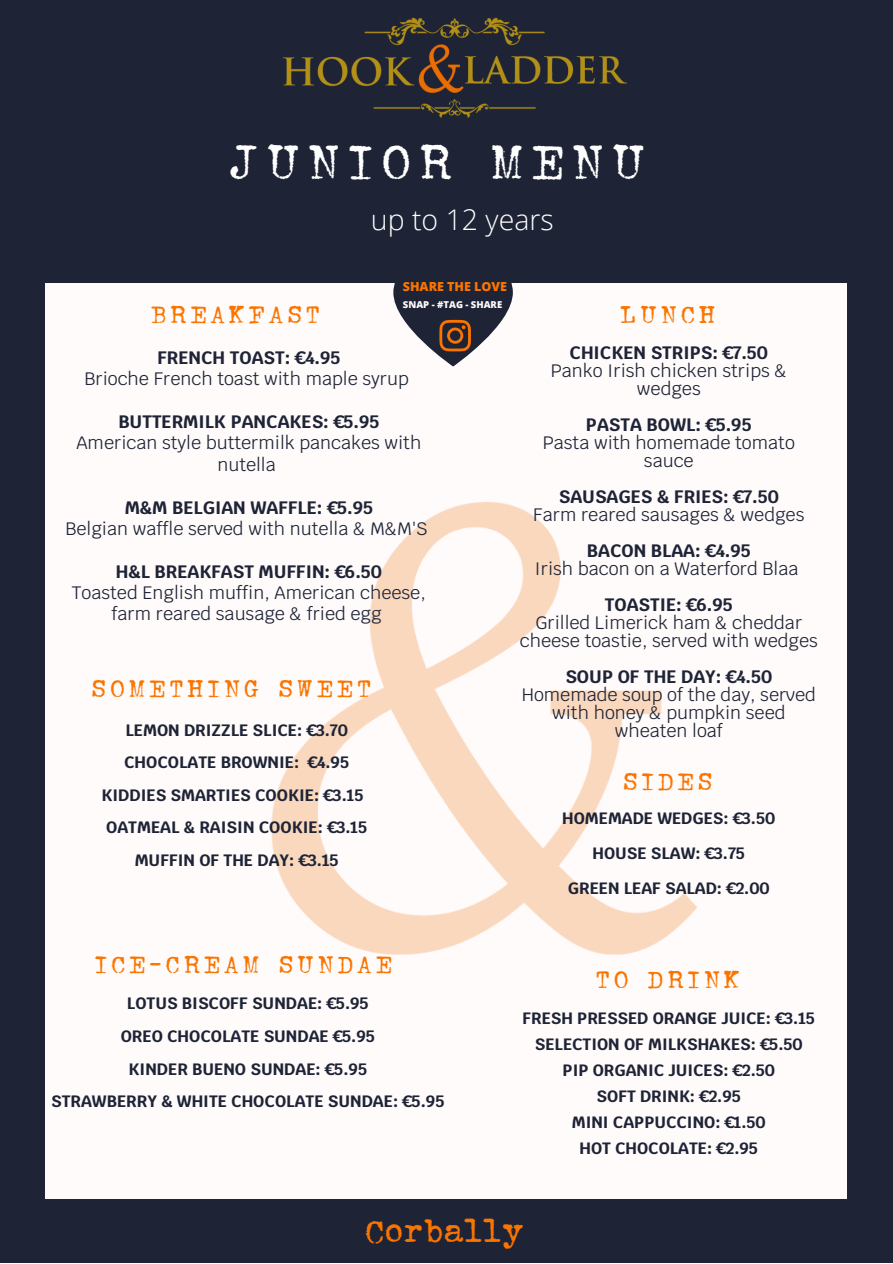
<style>
.page{position:relative;width:893px;height:1264px;background:#fff}
.page>*{position:absolute;margin:0;border:0;box-sizing:border-box;transform-origin:0 0}
.t1{font:48.45px "HERMES1943";letter-spacing:.15em;color:#fff}
.t2{font:33px "HERMES1943";color:#fa7400}
.t3{font:300 28.5px "Open Sans";color:#fff}
.t4{font:24.15px "HERMES1943";letter-spacing:.15em;color:#fa7400}
.t5{font:18px/18px "Krub";color:#1e2436;text-align:center}
.t6{font:700 18px "Krub";color:#1e2436}
.t7{font:700 16.5px/32.5px "Krub";color:#1e2436;text-align:center}
.t8{font:700 16.35px/25.8px "Krub";color:#1e2436;text-align:center}
.t9{font:800 12.45px "Open Sans";color:#fa7400}
.t10{font:800 9.45px "Open Sans";color:#fffbfb}
</style>
<div class="page">
<div style="left:0;top:0;width:892px;height:1262px;background:#1e2436"></div>
<div style="left:45px;top:283px;width:802px;height:915px;background:#fffbfb"></div>
<img style="left:271px;top:502px;width:427px;height:453px">
<img style="left:283px;top:17px;width:343px;height:100px">
<svg style="left:393px;top:283px;width:120px;height:83px"></svg>
<h1 class="t1" style="left:231px;top:133px;width:419px">JUNIOR MENU</h1>
<h3 class="t4" style="left:152px;top:300px;width:170px">BREAKFAST</h3>
<h3 class="t3" style="left:371px;top:199px;width:184px">up to 12 years</h3>
<p class="t9" style="left:403px;top:278px;width:106px">SHARE THE LOVE</p>
<p class="t10" style="left:403px;top:298px;width:101px">SNAP - #TAG - SHARE</p>
<h3 class="t4" style="left:621px;top:300px;width:96px">LUNCH</h3>
<p class="t6" style="left:157px;top:346px;width:184px">FRENCH TOAST: €4.95</p>
<p class="t5" style="left:84px;top:370px;width:326px">Brioche French toast with maple syrup</p>
<p class="t6" style="left:118px;top:410px;width:262px">BUTTERMILK PANCAKES: €5.95</p>
<p class="t5" style="left:76px;top:432px;width:346px;line-height:21.3px">American style buttermilk pancakes with nutella</p>
<p class="t6" style="left:125px;top:495px;width:250px">M&amp;M BELGIAN WAFFLE: €5.95</p>
<p class="t5" style="left:65px;top:519px;width:364px">Belgian waffle served with nutella &amp; M&amp;M'S</p>
<p class="t6" style="left:116px;top:559px;width:268px">H&amp;L BREAKFAST MUFFIN: €6.50</p>
<p class="t5" style="left:72px;top:582px;width:355px;line-height:21.3px">Toasted English muffin, American cheese, farm reared sausage &amp; fried egg</p>
<h3 class="t4" style="left:93px;top:674px;width:281px">SOMETHING SWEET</h3>
<p class="t7" style="left:101px;top:713px;width:267px">LEMON DRIZZLE SLICE: €3.70<br>CHOCOLATE BROWNIE: €4.95<br>KIDDIES SMARTIES COOKIE: €3.15<br>OATMEAL &amp; RAISIN COOKIE: €3.15<br>MUFFIN OF THE DAY: €3.15</p>
<h3 class="t4" style="left:96px;top:950px;width:299px">ICE-CREAM SUNDAE</h3>
<p class="t7" style="left:51px;top:987px;width:395px">LOTUS BISCOFF SUNDAE: €5.95<br>OREO CHOCOLATE SUNDAE €5.95<br>KINDER BUENO SUNDAE: €5.95<br>STRAWBERRY &amp; WHITE CHOCOLATE SUNDAE: €5.95</p>
<p class="t6" style="left:569px;top:341px;width:200px">CHICKEN STRIPS: €7.50</p>
<p class="t5" style="left:550px;top:361px;width:237px">Panko Irish chicken strips &amp; wedges</p>
<p class="t6" style="left:586px;top:412px;width:167px">PASTA BOWL: €5.95</p>
<p class="t5" style="left:542px;top:433px;width:253px">Pasta with homemade tomato sauce</p>
<p class="t6" style="left:558px;top:484px;width:221px">SAUSAGES &amp; FRIES: €7.50</p>
<p class="t5" style="left:533px;top:505px;width:273px">Farm reared sausages &amp; wedges</p>
<p class="t6" style="left:587px;top:538px;width:165px">BACON BLAA: €4.95</p>
<p class="t5" style="left:534px;top:559px;width:265px">Irish bacon on a Waterford Blaa</p>
<p class="t6" style="left:605px;top:592px;width:129px">TOASTIE: €6.95</p>
<p class="t5" style="left:520px;top:613px;width:299px">Grilled Limerick ham &amp; cheddar cheese toastie, served with wedges</p>
<p class="t6" style="left:565px;top:664px;width:208px">SOUP OF THE DAY: €4.50</p>
<p class="t5" style="left:521px;top:685px;width:295px">Homemade soup of the day, served with honey &amp; pumpkin seed wheaten loaf</p>
<h3 class="t4" style="left:624px;top:766px;width:91px">SIDES</h3>
<p class="t8" style="left:562px;top:800px;width:214px;line-height:34.8px">HOMEMADE WEDGES: €3.50<br>HOUSE SLAW: €3.75<br>GREEN LEAF SALAD: €2.00</p>
<h3 class="t4" style="left:596px;top:964px;width:146px">TO DRINK</h3>
<p class="t8" style="left:522px;top:1005px;width:294px">FRESH PRESSED ORANGE JUICE: €3.15<br>SELECTION OF MILKSHAKES: €5.50<br>PIP ORGANIC JUICES: €2.50<br>SOFT DRINK: €2.95<br>MINI CAPPUCCINO: €1.50<br>HOT CHOCOLATE: €2.95</p>
<h2 class="t2" style="left:367px;top:1212px;width:160px">Corbally</h2>
</div>
